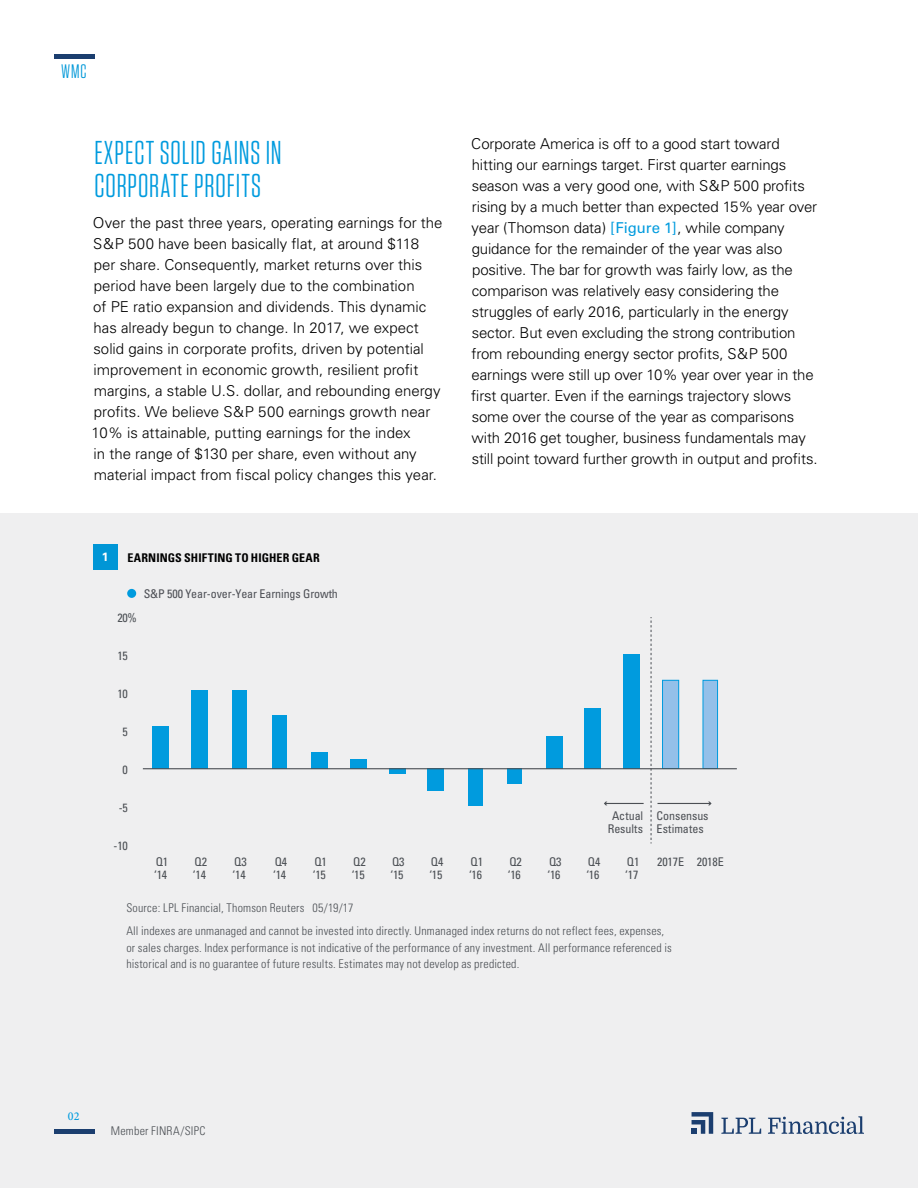
<style>
.page{position:relative;width:918px;height:1188px;background:#fff}
.page>*{position:absolute;margin:0;border:0;box-sizing:border-box;transform-origin:0 0}
.t1{font:33px/33px "Tungsten Narrow";letter-spacing:.03em;color:#009bde}
.t2{font:19.5px "Tungsten Narrow";color:#0098d8}
.t3{font:300 15px/21px "Univers";letter-spacing:-.005em;color:#000}
.t4{font:300 condensed 12px/23.2px "Univers";letter-spacing:.015em;color:#4b4f54}
.t5{font:condensed 12px/13.5px "Univers";letter-spacing:-.01em;color:#4b4f54}
.t6{font:condensed 12px "Univers";letter-spacing:-.01em;color:#4d4f55}
.t7{font:condensed 12px/13.5px "Univers";letter-spacing:-.005em;color:#4c4f54;text-align:center}
.t8{font:700 condensed 12px "Univers";letter-spacing:.005em;color:#000}
.t9{font:500 12px "Minion Pro";color:#009bde}
.t10{font:700 12px "Univers";color:#fff}
.s1{font-weight:400;color:#009bde}
</style>
<div class="page">
<div style="left:0;top:1068px;width:918px;height:120px;background:#efeff0"></div>
<hr style="left:54px;top:1130px;width:40px;height:4px;background:#1b3e6f">
<hr style="left:54px;top:54px;width:40px;height:4px;background:#1b3e6f">
<svg style="left:692px;top:1112px;width:21px;height:22px"></svg>
<svg style="left:721px;top:1118px;width:40px;height:16px"></svg>
<svg style="left:768px;top:1116px;width:96px;height:18px"></svg>
<div style="left:0;top:513px;width:918px;height:575px;background:#efeff0"></div>
<div style="left:93px;top:544px;width:24px;height:26px;background:#0096d6"></div>
<div style="left:703px;top:680px;width:15px;height:88px;background:#94c0e9"></div>
<div style="left:703px;top:680px;width:15px;height:89px;border:1px solid #009bde"></div>
<div style="left:663px;top:680px;width:16px;height:88px;background:#94c0e9"></div>
<div style="left:662px;top:680px;width:17px;height:89px;border:1px solid #009bde"></div>
<div style="left:624px;top:654px;width:16px;height:114px;background:#009bde"></div>
<div style="left:585px;top:708px;width:16px;height:60px;background:#009bde"></div>
<div style="left:546px;top:736px;width:16px;height:32px;background:#009bde"></div>
<div style="left:507px;top:768px;width:15px;height:16px;background:#009bde"></div>
<div style="left:468px;top:768px;width:15px;height:38px;background:#009bde"></div>
<div style="left:428px;top:768px;width:16px;height:23px;background:#009bde"></div>
<svg style="left:389px;top:769px;width:16px;height:5px"></svg>
<div style="left:350px;top:759px;width:16px;height:9px;background:#009bde"></div>
<div style="left:311px;top:752px;width:16px;height:16px;background:#009bde"></div>
<div style="left:272px;top:715px;width:15px;height:53px;background:#009bde"></div>
<div style="left:232px;top:690px;width:14px;height:78px;background:#009bde"></div>
<div style="left:191px;top:690px;width:17px;height:78px;background:#009bde"></div>
<div style="left:153px;top:726px;width:16px;height:42px;background:#009bde"></div>
<hr style="left:605px;top:803px;width:39px;height:1px;background:#4b4f54">
<hr style="left:658px;top:803px;width:52px;height:1px;background:#4b4f54">
<svg style="left:651px;top:617px;width:1px;height:226px"></svg>
<hr style="left:143px;top:768px;width:594px;height:1px;background:#4b4f54">
<div style="left:127px;top:589px;width:9px;height:9px;background:#009bde;border-radius:50%"></div>
<h2 class="t2" style="left:61px;top:62px;width:27px">WMC</h2>
<h1 class="t1" style="left:94px;top:136px;width:189px">EXPECT SOLID GAINS IN<br>CORPORATE PROFITS</h1>
<p class="t3" style="left:92px;top:213px;width:352px">Over the past three years, operating earnings for the S&amp;P 500 have been basically flat, at around $118 per share. Consequently, market returns over this period have been largely due to the combination<br>of PE ratio expansion and dividends. This dynamic has already begun to change. In 2017, we expect solid gains in corporate profits, driven by potential improvement in economic growth, resilient profit margins, a stable U.S. dollar, and rebounding energy profits. We believe S&amp;P 500 earnings growth near 10% is attainable, putting earnings for the index<br>in the range of $130 per share, even without any material impact from fiscal policy changes this year.</p>
<p class="t10" style="left:102px;top:550px;width:8px">1</p>
<p class="t8" style="left:127px;top:550px;width:194px">EARNINGS SHIFTING TO HIGHER GEAR</p>
<p class="t5" style="left:117px;top:610px;width:21px">20%</p>
<p class="t5" style="left:117px;top:649px;width:12px">15</p>
<p class="t5" style="left:117px;top:687px;width:12px">10</p>
<p class="t5" style="left:123px;top:725px;width:7px">5</p>
<p class="t5" style="left:123px;top:763px;width:7px">0</p>
<p class="t5" style="left:119px;top:801px;width:11px">-5</p>
<p class="t5" style="left:113px;top:839px;width:16px">-10</p>
<p class="t6" style="left:144px;top:586px;width:196px">S&amp;P 500 Year-over-Year Earnings Growth</p>
<p class="t3" style="left:471px;top:133px;width:348px">Corporate America is off to a good start toward hitting our earnings target. First quarter earnings season was a very good one, with S&amp;P 500 profits rising by a much better than expected 15% year over year (Thomson data) <span class="s1">[Figure 1]</span>, while company guidance for the remainder of the year was also positive. The bar for growth was fairly low, as the comparison was relatively easy considering the struggles of early 2016, particularly in the energy sector. But even excluding the strong contribution from rebounding energy sector profits, S&amp;P 500 earnings were still up over 10% year over year in the first quarter. Even if the earnings trajectory slows some over the course of the year as comparisons with 2016 get tougher, business fundamentals may still point toward further growth in output and profits.</p>
<p class="t7" style="left:608px;top:809px;width:37px">Actual<br>Results</p>
<p class="t7" style="left:657px;top:809px;width:54px;text-align:left">Consensus<br>Estimates</p>
<p class="t5" style="left:154px;top:854px;width:16px">Q1 ‘14</p>
<p class="t5" style="left:313px;top:854px;width:16px">Q1 ‘15</p>
<p class="t5" style="left:469px;top:854px;width:16px">Q1 ‘16</p>
<p class="t5" style="left:193px;top:854px;width:16px">Q2 ‘14</p>
<p class="t5" style="left:352px;top:854px;width:16px">Q2 ‘15</p>
<p class="t5" style="left:508px;top:854px;width:16px">Q2 ‘16</p>
<p class="t5" style="left:233px;top:854px;width:16px">Q3 ‘14</p>
<p class="t5" style="left:391px;top:854px;width:16px">Q3 ‘15</p>
<p class="t5" style="left:548px;top:854px;width:16px">Q3 ‘16</p>
<p class="t5" style="left:273px;top:854px;width:16px">Q4 ‘14</p>
<p class="t5" style="left:429px;top:854px;width:16px">Q4 ‘15</p>
<p class="t5" style="left:586px;top:854px;width:16px">Q4 ‘16</p>
<p class="t5" style="left:625px;top:854px;width:16px">Q1 ‘17</p>
<p class="t5" style="left:657px;top:854px;width:68px">2017E 2018E</p>
<p class="t4" style="left:126px;top:896px;width:539px">Source: LPL Financial, Thomson Reuters 05/19/17<br>All indexes are unmanaged and cannot be invested into directly. Unmanaged index returns do not reflect fees, expenses,</p>
<p class="t4" style="left:126px;top:939px;width:547px;line-height:16.5px">or sales charges. Index performance is not indicative of the performance of any investment. All performance referenced is historical and is no guarantee of future results. Estimates may not develop as predicted.</p>
<p class="t9" style="left:68px;top:1108px;width:13px">02</p>
<p class="t4" style="left:111px;top:1119px;width:96px">Member FINRA/SIPC</p>
</div>
